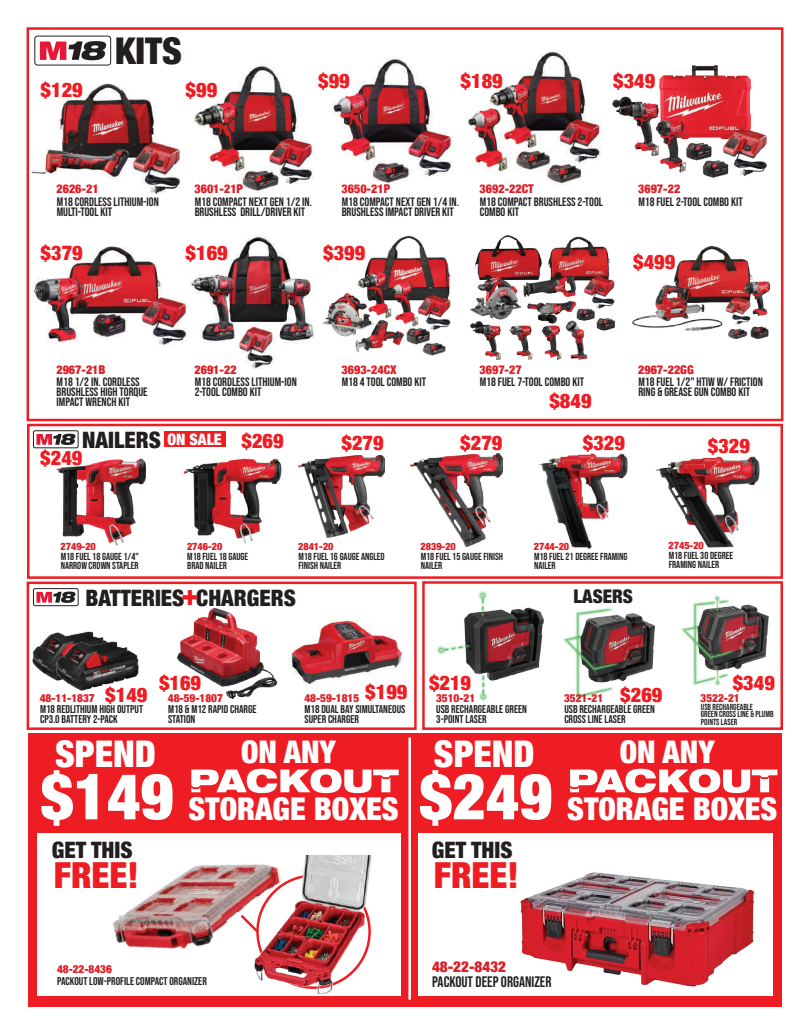
<style>
.page{position:relative;width:810px;height:1035px;background:#fff}
.page>*{position:absolute;margin:0;border:0;box-sizing:border-box;transform-origin:0 0}
.t1{font:900 condensed 64.12px "Helvetica Neue";color:#fff}
.t2{font:900 condensed 36.88px "Helvetica Neue";color:#231f20}
.t3{font:900 condensed 36.75px "Helvetica Neue";color:#fff}
.t4{font:900 condensed 35.88px "Helvetica Neue";color:#ee1d23}
.t5{font:900 condensed 31.38px "Helvetica Neue";color:#fff}
.t6{font:900 condensed 31.25px "Helvetica Neue";color:#fff}
.t7{font:900 condensed 29.75px "Helvetica Neue";color:#ee1d23}
.t8{font:900 condensed 22.62px "Helvetica Neue";color:#231f20}
.t9{font:900 condensed 20.25px "Helvetica Neue";color:#ee1d23}
.t10{font:900 condensed 18.75px "Helvetica Neue";color:#231f20}
.t11{font:15.12px "Bebas Neue";color:#231f20}
.t12{font:900 condensed 15.12px "Helvetica Neue";color:#dd1f26}
.t13{font:12.12px/10px "Bebas Neue";color:#231f20}
.t14{font:900 condensed 12.12px "Helvetica Neue";color:#dd1f26}
.t15{font:11.25px/10px "Bebas Neue";color:#231f20}
.t16{font:900 condensed 11.25px "Helvetica Neue";color:#dd1f26}
.t17{font:10.12px/8.8px "Bebas Neue";color:#231f20}
.t18{font:900 condensed 10.12px "Helvetica Neue";color:#dd1f26}
.t19{font:8.75px/7.5px "Bebas Neue";color:#231f20}
.s1{font-size:15.75px;color:#fff}
</style>
<div class="page">
<img style="left:288px;top:620px;width:116px;height:65px">
<img style="left:190px;top:234px;width:125px;height:135px">
<img style="left:32px;top:246px;width:156px;height:101px">
<img style="left:465px;top:50px;width:136px;height:134px">
<img style="left:332px;top:57px;width:121px;height:128px">
<img style="left:193px;top:64px;width:121px;height:128px">
<img style="left:31px;top:84px;width:149px;height:109px">
<div style="left:27px;top:27px;width:756px;height:394px;border:2px solid #ee1d23"></div>
<div style="left:34px;top:36px;width:77px;height:30px;border:1px solid #231f20;border-radius:3px"></div>
<svg style="left:40px;top:41px;width:67px;height:19px"></svg>
<div style="left:33px;top:430px;width:46px;height:18px;border:1px solid #231f20;border-radius:2px"></div>
<svg style="left:36px;top:434px;width:40px;height:11px"></svg>
<div style="left:164px;top:432px;width:61px;height:15px;background:#ee1d23"></div>
<img style="left:612px;top:65px;width:154px;height:112px">
<img style="left:322px;top:235px;width:129px;height:120px">
<img style="left:470px;top:235px;width:144px;height:125px">
<img style="left:632px;top:246px;width:138px;height:92px">
<img style="left:56px;top:459px;width:89px;height:87px">
<img style="left:184px;top:459px;width:97px;height:84px">
<img style="left:299px;top:455px;width:86px;height:83px">
<img style="left:410px;top:454px;width:92px;height:93px">
<img style="left:539px;top:454px;width:88px;height:95px">
<img style="left:656px;top:456px;width:104px;height:92px">
<img style="left:32px;top:631px;width:74px;height:50px">
<img style="left:56px;top:641px;width:83px;height:50px">
<img style="left:178px;top:609px;width:99px;height:90px">
<div style="left:27px;top:424px;width:756px;height:155px;border:2px solid #ee1d23"></div>
<div style="left:27px;top:582px;width:390px;height:148px;border:2px solid #ee1d23"></div>
<svg style="left:33px;top:589px;width:45px;height:17px"></svg>
<div style="left:33px;top:588px;width:46px;height:18px;border:1px solid #231f20;border-radius:2px"></div>
<svg style="left:36px;top:592px;width:40px;height:11px"></svg>
<div style="left:28px;top:733px;width:754px;height:274px;background:#ee1d23"></div>
<div style="left:38px;top:834px;width:363px;height:162px;background:#fff"></div>
<div style="left:418px;top:834px;width:354px;height:162px;background:#fff"></div>
<hr style="left:408px;top:738px;width:3px;height:262px;background:#fff">
<svg style="left:191px;top:769px;width:208px;height:24px"></svg>
<svg style="left:570px;top:769px;width:207px;height:24px"></svg>
<img style="left:254px;top:856px;width:118px;height:137px">
<img style="left:112px;top:856px;width:178px;height:106px">
<svg style="left:238px;top:912px;width:23px;height:23px"></svg>
<img style="left:520px;top:873px;width:235px;height:114px">
<img style="left:564px;top:608px;width:91px;height:91px">
<div style="left:422px;top:581px;width:361px;height:149px;border:2px solid #ee1d23"></div>
<img style="left:436px;top:591px;width:108px;height:110px">
<img style="left:681px;top:595px;width:87px;height:91px">
<h2 class="t2" style="left:115px;top:20px;width:68px">KITS</h2>
<h3 class="t9" style="left:41px;top:73px;width:44px">$129</h3>
<h3 class="t9" style="left:186px;top:73px;width:33px">$99</h3>
<h3 class="t9" style="left:318px;top:64px;width:33px">$99</h3>
<h3 class="t9" style="left:461px;top:64px;width:44px">$189</h3>
<h3 class="t9" style="left:613px;top:64px;width:44px">$349</h3>
<p class="t14" style="left:56px;top:179px;width:44px">2626-21</p>
<p class="t13" style="left:57px;top:196px;width:104px">M18 CORDLESS LITHIUM-ION<br>MULTI-TOOL KIT</p>
<p class="t14" style="left:194px;top:179px;width:50px">3601-21P</p>
<p class="t13" style="left:195px;top:196px;width:119px">M18 COMPACT NEXT GEN 1/2 IN.<br>BRUSHLESS DRILL/DRIVER KIT</p>
<p class="t14" style="left:341px;top:179px;width:50px">3650-21P</p>
<p class="t13" style="left:342px;top:196px;width:119px">M18 COMPACT NEXT GEN 1/4 IN.<br>BRUSHLESS IMPACT DRIVER KIT</p>
<p class="t14" style="left:480px;top:179px;width:56px">3692-22CT</p>
<p class="t13" style="left:480px;top:196px;width:125px">M18 COMPACT BRUSHLESS 2-TOOL<br>COMBO KIT</p>
<p class="t14" style="left:638px;top:179px;width:44px">3697-22</p>
<p class="t13" style="left:638px;top:196px;width:106px">M18 FUEL 2-TOOL COMBO KIT</p>
<h3 class="t9" style="left:41px;top:236px;width:44px">$379</h3>
<h3 class="t9" style="left:186px;top:236px;width:44px">$169</h3>
<h3 class="t9" style="left:323px;top:236px;width:44px">$399</h3>
<h3 class="t9" style="left:633px;top:245px;width:44px">$499</h3>
<p class="t14" style="left:56px;top:360px;width:51px">2967-21B</p>
<p class="t13" style="left:57px;top:377px;width:93px">M18 1/2 IN. CORDLESS<br>BRUSHLESS HIGH TORQUE<br>IMPACT WRENCH KIT</p>
<p class="t14" style="left:194px;top:360px;width:44px">2691-22</p>
<p class="t13" style="left:195px;top:377px;width:104px">M18 CORDLESS LITHIUM-ION<br>2-TOOL COMBO KIT</p>
<p class="t14" style="left:341px;top:360px;width:57px">3693-24CX</p>
<p class="t13" style="left:342px;top:377px;width:86px">M18 4 TOOL COMBO KIT</p>
<p class="t14" style="left:479px;top:360px;width:44px">3697-27</p>
<p class="t13" style="left:480px;top:377px;width:106px">M18 FUEL 7-TOOL COMBO KIT</p>
<h3 class="t9" style="left:549px;top:384px;width:44px">$849</h3>
<p class="t14" style="left:638px;top:360px;width:57px">2967-22GG</p>
<p class="t13" style="left:638px;top:377px;width:126px">M18 FUEL 1/2" HTIW W/ FRICTION<br>RING &amp; GREASE GUN COMBO KIT</p>
<h3 class="t8" style="left:82px;top:421px;width:141px">NAILERS <span class="s1">ON SALE</span></h3>
<h3 class="t9" style="left:40px;top:441px;width:44px">$249</h3>
<h3 class="t9" style="left:242px;top:424px;width:44px">$269</h3>
<h3 class="t9" style="left:342px;top:426px;width:44px">$279</h3>
<h3 class="t9" style="left:460px;top:426px;width:44px">$279</h3>
<h3 class="t9" style="left:583px;top:426px;width:44px">$329</h3>
<h3 class="t9" style="left:708px;top:429px;width:44px">$329</h3>
<p class="t18" style="left:61px;top:538px;width:37px">2749-20</p>
<p class="t17" style="left:61px;top:552px;width:80px">M18 FUEL 18 GAUGE 1/4"<br>NARROW CROWN STAPLER</p>
<p class="t18" style="left:187px;top:538px;width:37px">2746-20</p>
<p class="t17" style="left:187px;top:552px;width:63px">M18 FUEL 18 GAUGE<br>BRAD NAILER</p>
<p class="t18" style="left:298px;top:538px;width:37px">2841-20</p>
<p class="t17" style="left:298px;top:552px;width:88px">M18 FUEL 16 GAUGE ANGLED<br>FINISH NAILER</p>
<p class="t18" style="left:421px;top:538px;width:37px">2839-20</p>
<p class="t17" style="left:421px;top:552px;width:84px">M18 FUEL 15 GAUGE FINISH<br>NAILER</p>
<p class="t18" style="left:534px;top:538px;width:37px">2744-20</p>
<p class="t17" style="left:534px;top:552px;width:95px">M18 FUEL 21 DEGREE FRAMING<br>NAILER</p>
<p class="t18" style="left:669px;top:537px;width:37px">2745-20</p>
<p class="t17" style="left:669px;top:551px;width:66px">M18 FUEL 30 DEGREE<br>FRAMING NAILER</p>
<h3 class="t8" style="left:86px;top:579px;width:212px">BATTERIES CHARGERS</h3>
<h3 class="t7" style="left:181px;top:570px;width:19px">+</h3>
<h3 class="t10" style="left:574px;top:581px;width:61px">LASERS</h3>
<h3 class="t9" style="left:105px;top:678px;width:44px">$149</h3>
<p class="t16" style="left:40px;top:689px;width:56px">48-11-1837</p>
<p class="t15" style="left:40px;top:704px;width:105px">M18 REDLITHIUM HIGH OUTPUT<br>CP3.0 BATTERY 2-PACK</p>
<h3 class="t9" style="left:159px;top:666px;width:44px">$169</h3>
<h3 class="t9" style="left:365px;top:671px;width:107px">$199 $219</h3>
<h3 class="t9" style="left:620px;top:678px;width:44px">$269</h3>
<p class="t16" style="left:168px;top:689px;width:56px">48-59-1807</p>
<p class="t15" style="left:168px;top:704px;width:90px">M18 &amp; M12 RAPID CHARGE<br>STATION</p>
<p class="t16" style="left:304px;top:689px;width:56px">48-59-1815</p>
<p class="t15" style="left:305px;top:704px;width:102px">M18 DUAL BAY SIMULTANEOUS<br>SUPER CHARGER</p>
<p class="t16" style="left:436px;top:689px;width:41px">3510-21</p>
<p class="t15" style="left:436px;top:704px;width:92px">USB RECHARGEABLE GREEN<br>3-POINT LASER</p>
<p class="t16" style="left:564px;top:689px;width:41px">3521-21</p>
<p class="t15" style="left:564px;top:704px;width:92px">USB RECHARGEABLE GREEN<br>CROSS LINE LASER</p>
<h3 class="t9" style="left:733px;top:666px;width:44px">$349</h3>
<p class="t16" style="left:701px;top:689px;width:41px">3522-21</p>
<p class="t19" style="left:701px;top:703px;width:74px">USB RECHARGEABLE<br>GREEN CROSS LINE &amp; PLUMB<br>POINTS LASER</p>
<h3 class="t3" style="left:55px;top:724px;width:102px">SPEND</h3>
<h1 class="t1" style="left:40px;top:744px;width:135px">$149</h1>
<h3 class="t8" style="left:52px;top:832px;width:82px">GET THIS</h3>
<h3 class="t4" style="left:54px;top:846px;width:87px">FREE!</h3>
<h3 class="t6" style="left:241px;top:726px;width:96px">ON ANY</h3>
<h3 class="t5" style="left:188px;top:783px;width:212px">STORAGE BOXES</h3>
<h3 class="t3" style="left:434px;top:724px;width:102px">SPEND</h3>
<h1 class="t1" style="left:419px;top:744px;width:135px">$249</h1>
<h3 class="t8" style="left:432px;top:832px;width:82px">GET THIS</h3>
<h3 class="t4" style="left:434px;top:846px;width:87px">FREE!</h3>
<h3 class="t6" style="left:620px;top:726px;width:96px">ON ANY</h3>
<h3 class="t5" style="left:567px;top:783px;width:212px">STORAGE BOXES</h3>
<p class="t16" style="left:57px;top:960px;width:56px">48-22-8436</p>
<p class="t15" style="left:57px;top:976px;width:151px">PACKOUT LOW-PROFILE COMPACT ORGANIZER</p>
<p class="t12" style="left:432px;top:954px;width:76px">48-22-8432</p>
<p class="t11" style="left:432px;top:973px;width:121px">PACKOUT DEEP ORGANIZER</p>
</div>
